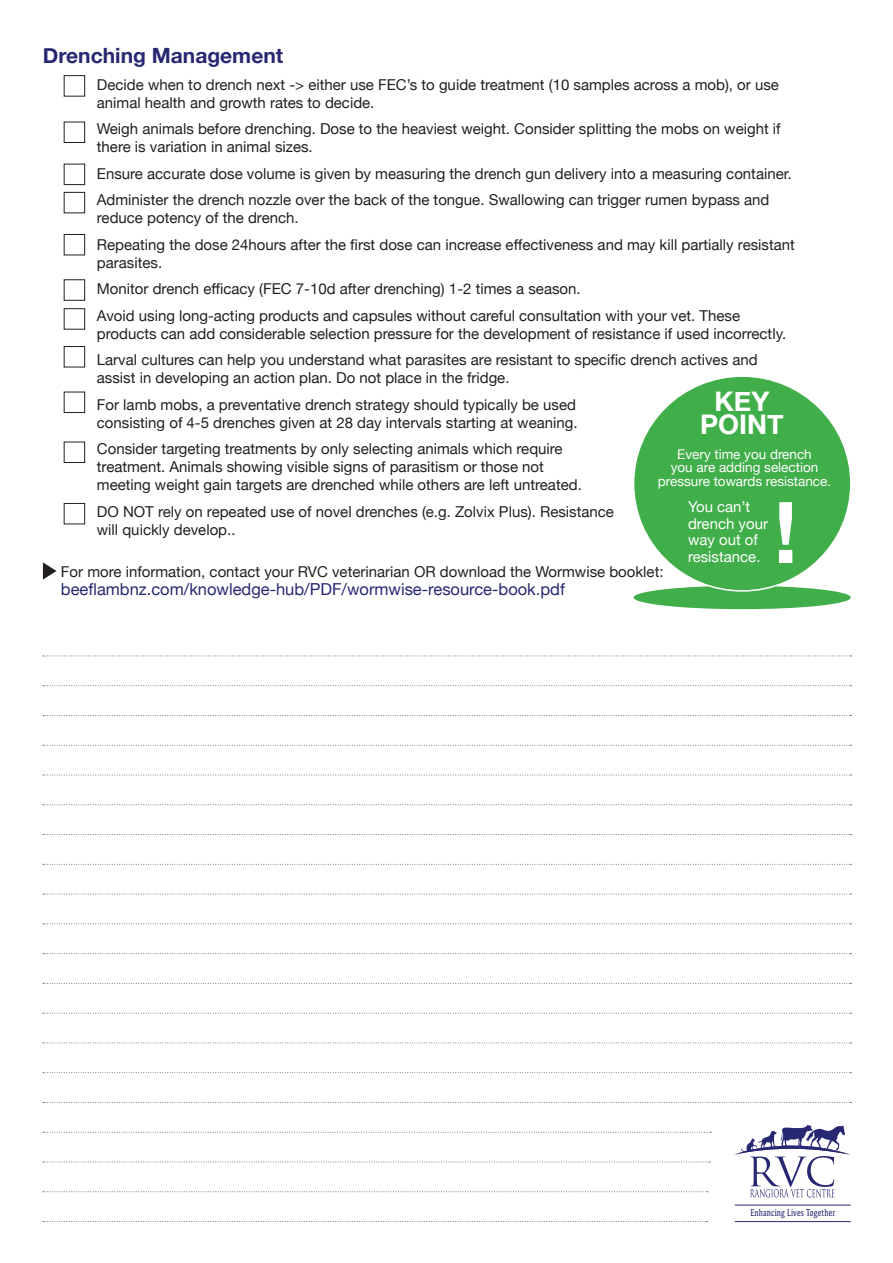
<style>
.page{position:relative;width:893px;height:1263px;background:#fff}
.page>*{position:absolute;margin:0;border:0;box-sizing:border-box;transform-origin:0 0}
.t1{font:700 85.2px "Helvetica Neue";color:#fff}
.t2{font:700 27px/22.5px "Helvetica Neue";color:#fff;text-align:center}
.t3{font:700 21px "Helvetica Neue";color:#272872}
.t4{font:16.5px "Helvetica Neue";color:#272872}
.t5{font:15px/18px "Helvetica Neue";color:#231f20}
.t6{font:15px/16.5px "Helvetica Neue";color:#fff}
.t7{font:13.5px/13.5px "Helvetica Neue";color:#fff;text-align:center}
.Pa0{font:10.2px "Kefa";letter-spacing:.02em;color:#272872;scale:.7 1}
</style>
<div class="page">
<svg style="left:42px;top:562px;width:15px;height:18px"></svg>
<svg style="left:43px;top:655px;width:808px;height:1px"></svg>
<svg style="left:43px;top:685px;width:808px;height:1px"></svg>
<svg style="left:43px;top:715px;width:808px;height:1px"></svg>
<svg style="left:43px;top:745px;width:808px;height:1px"></svg>
<svg style="left:43px;top:775px;width:808px;height:1px"></svg>
<svg style="left:43px;top:804px;width:808px;height:1px"></svg>
<svg style="left:43px;top:834px;width:808px;height:1px"></svg>
<svg style="left:43px;top:864px;width:808px;height:1px"></svg>
<svg style="left:43px;top:894px;width:808px;height:1px"></svg>
<svg style="left:43px;top:923px;width:808px;height:1px"></svg>
<svg style="left:43px;top:953px;width:808px;height:1px"></svg>
<svg style="left:43px;top:983px;width:808px;height:1px"></svg>
<svg style="left:43px;top:1013px;width:808px;height:1px"></svg>
<svg style="left:43px;top:1042px;width:808px;height:1px"></svg>
<svg style="left:43px;top:1072px;width:808px;height:1px"></svg>
<svg style="left:43px;top:1102px;width:808px;height:1px"></svg>
<svg style="left:43px;top:1132px;width:668px;height:1px"></svg>
<svg style="left:43px;top:1161px;width:667px;height:1px"></svg>
<svg style="left:43px;top:1191px;width:665px;height:1px"></svg>
<svg style="left:43px;top:1221px;width:665px;height:1px"></svg>
<svg style="left:735px;top:1124px;width:115px;height:73px"></svg>
<hr style="left:735px;top:1221px;width:116px;height:1px;background:#272872">
<hr style="left:735px;top:1205px;width:116px;height:1px;background:#272872">
<div style="left:634px;top:586px;width:217px;height:23px;background:#40ae49;border-radius:50%"></div>
<div style="left:634px;top:376px;width:217px;height:215px;background:#40ae49;border-radius:50%"></div>
<div style="left:64px;top:75px;width:21px;height:22px;border:1px solid #231f20"></div>
<div style="left:64px;top:122px;width:21px;height:21px;border:1px solid #231f20"></div>
<div style="left:64px;top:164px;width:21px;height:21px;border:1px solid #231f20"></div>
<div style="left:64px;top:192px;width:21px;height:21px;border:1px solid #231f20"></div>
<div style="left:64px;top:234px;width:21px;height:21px;border:1px solid #231f20"></div>
<div style="left:64px;top:279px;width:21px;height:22px;border:1px solid #231f20"></div>
<div style="left:64px;top:308px;width:21px;height:22px;border:1px solid #231f20"></div>
<div style="left:64px;top:346px;width:21px;height:21px;border:1px solid #231f20"></div>
<div style="left:64px;top:392px;width:21px;height:21px;border:1px solid #231f20"></div>
<div style="left:64px;top:442px;width:21px;height:21px;border:1px solid #231f20"></div>
<div style="left:64px;top:503px;width:21px;height:21px;border:1px solid #231f20"></div>
<p class="t3" style="left:43px;top:39px;width:242px">Drenching Management</p>
<p class="t5" style="left:97px;top:76px;width:683px;text-indent:-27px">□ Decide when to drench next -&gt; either use FEC’s to guide treatment (10 samples across a mob), or use animal health and growth rates to decide.</p>
<p class="t5" style="left:97px;top:121px;width:685px;text-indent:-27px">□ Weigh animals before drenching. Dose to the heaviest weight. Consider splitting the mobs on weight if there is variation in animal sizes.</p>
<p class="t5" style="left:70px;top:165px;width:723px">□ Ensure accurate dose volume is given by measuring the drench gun delivery into a measuring container.</p>
<p class="t5" style="left:97px;top:192px;width:674px;text-indent:-27px">□ Administer the drench nozzle over the back of the tongue. Swallowing can trigger rumen bypass and reduce potency of the drench.</p>
<p class="t5" style="left:97px;top:236px;width:699px;text-indent:-27px">□ Repeating the dose 24hours after the first dose can increase effectiveness and may kill partially resistant parasites.</p>
<p class="t5" style="left:70px;top:281px;width:512px">□ Monitor drench efficacy (FEC 7-10d after drenching) 1-2 times a season.</p>
<p class="t5" style="left:97px;top:307px;width:691px;text-indent:-27px">□ Avoid using long-acting products and capsules without careful consultation with your vet. These products can add considerable selection pressure for the development of resistance if used incorrectly.</p>
<p class="t5" style="left:97px;top:352px;width:662px;text-indent:-27px">□ Larval cultures can help you understand what parasites are resistant to specific drench actives and assist in developing an action plan. Do not place in the fridge.</p>
<p class="t5" style="left:70px;top:396px;width:509px;text-align:right">□ For lamb mobs, a preventative drench strategy should typically be used consisting of 4-5 drenches given at 28 day intervals starting at weaning.</p>
<p class="t5" style="left:97px;top:441px;width:486px;text-indent:-27px">□ Consider targeting treatments by only selecting animals which require treatment. Animals showing visible signs of parasitism or those not meeting weight gain targets are drenched while others are left untreated.</p>
<p class="t5" style="left:97px;top:503px;width:519px;text-indent:-27px">□ DO NOT rely on repeated use of novel drenches (e.g. Zolvix Plus). Resistance will quickly develop..</p>
<p class="t5" style="left:61px;top:563px;width:604px">For more information, contact your RVC veterinarian OR download the Wormwise booklet:</p>
<p class="t4" style="left:61px;top:577px;width:505px">beeflambnz.com/knowledge-hub/PDF/wormwise-resource-book.pdf</p>
<p class="t2" style="left:700px;top:391px;width:85px">KEY<br>POINT</p>
<p class="t7" style="left:658px;top:448px;width:175px">Every time you drench<br>you are adding selection pressure towards resistance.</p>
<p class="t6" style="left:688px;top:499px;width:82px">You can’t drench your way out of resistance.</p>
<p class="t1" style="left:774px;top:466px;width:25px">!</p>
<p class="Pa0" style="left:750px;top:1206px;width:123px">Enhancing Lives Together</p>
</div>
